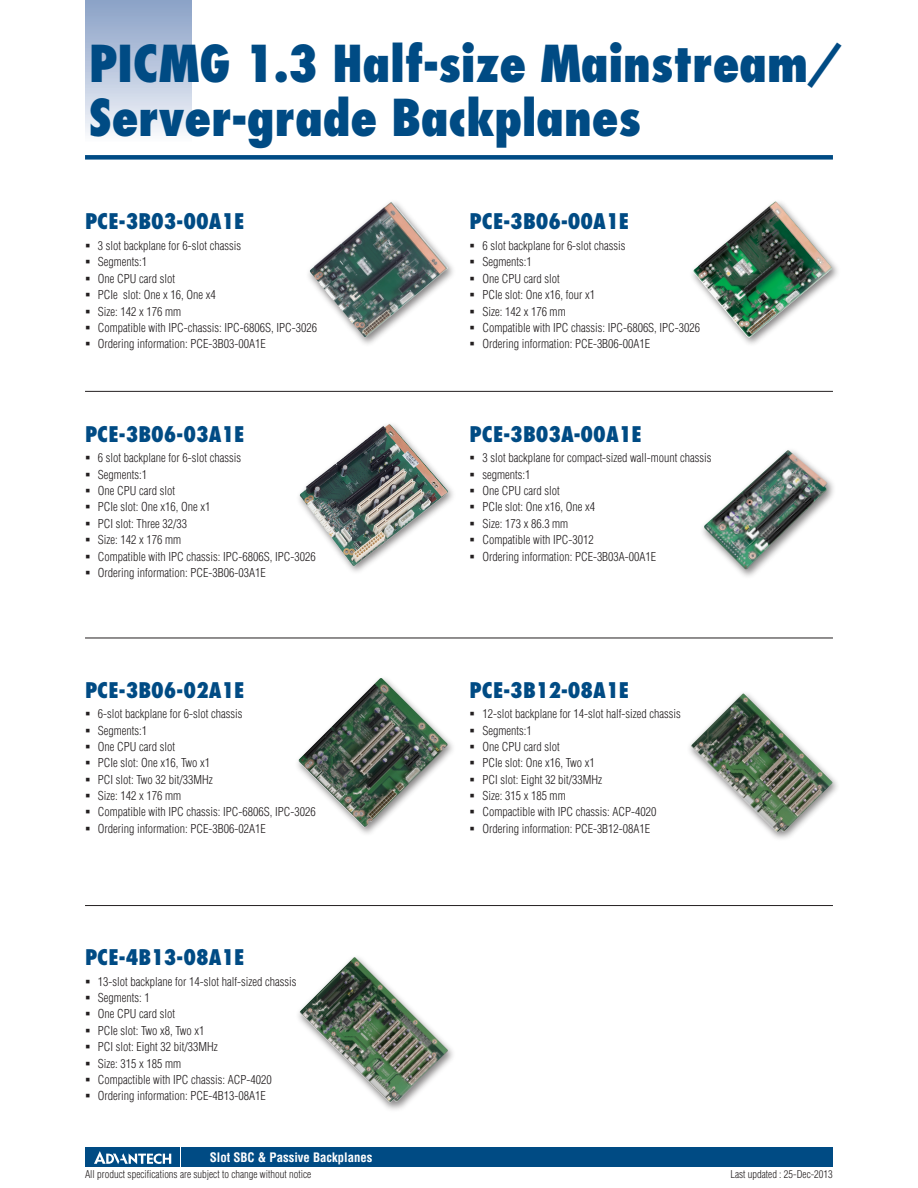
<style>
.page{position:relative;width:918px;height:1188px;background:#fff}
.page>*{position:absolute;margin:0;border:0;box-sizing:border-box;transform-origin:0 0}
.t1{font:800 condensed 49.5px/54px "Futura";letter-spacing:-.01em;color:#004b84}
.t2{font:800 condensed 21px "Futura";color:#004b84}
.t3{font:700 condensed 12.75px "Helvetica";color:#fff}
.t4{font:300 condensed 12px/16.4px "Helvetica";color:#231f20}
.t5{font:300 condensed 10.5px "Helvetica";color:#231f20}
</style>
<div class="page">
<div style="left:85px;top:155px;width:748px;height:5px;background:#004b84"></div>
<div style="left:85px;top:0;width:106px;height:143px;background:linear-gradient(to bottom,#879fc5,#fafafd)"></div>
<div style="left:182px;top:1147px;width:651px;height:20px;background:#004b84"></div>
<div style="left:85px;top:1147px;width:95px;height:20px;background:#004b84"></div>
<svg style="left:94px;top:1151px;width:77px;height:13px"></svg>
<img style="left:299px;top:424px;width:154px;height:148px">
<hr style="left:85px;top:391px;width:748px;height:1px;background:#231f20">
<hr style="left:85px;top:638px;width:748px;height:1px;background:#231f20">
<hr style="left:85px;top:905px;width:748px;height:1px;background:#231f20">
<img style="left:309px;top:202px;width:139px;height:136px">
<div style="left:688px;top:199px;width:153px;height:149px;background:#231f20;opacity:.55"></div>
<img style="left:693px;top:202px;width:133px;height:136px">
<div style="left:700px;top:447px;width:136px;height:132px;background:#231f20;opacity:.55"></div>
<img style="left:704px;top:450px;width:123px;height:120px">
<img style="left:298px;top:678px;width:150px;height:150px">
<img style="left:691px;top:694px;width:142px;height:139px">
<img style="left:299px;top:957px;width:149px;height:146px">
<h1 class="t1" style="left:89px;top:36px;width:753px">PICMG 1.3 Half-size Mainstream/<br>Server-grade Backplanes</h1>
<h2 class="t2" style="left:85px;top:208px;width:161px">PCE-3B03-00A1E</h2>
<p class="t4" style="left:98px;top:238px;width:221px">3 slot backplane for 6-slot chassis<br>Segments:1<br>One CPU card slot<br>PCIe slot: One x 16, One x4<br>Size: 142 x 176 mm<br>Compatible with IPC-chassis: IPC-6806S, IPC-3026<br>Ordering information: PCE-3B03-00A1E</p>
<h2 class="t2" style="left:85px;top:420px;width:161px">PCE-3B06-03A1E</h2>
<p class="t4" style="left:98px;top:450px;width:219px">6 slot backplane for 6-slot chassis<br>Segments:1<br>One CPU card slot<br>PCIe slot: One x16, One x1<br>PCI slot: Three 32/33<br>Size: 142 x 176 mm<br>Compatible with IPC chassis: IPC-6806S, IPC-3026<br>Ordering information: PCE-3B06-03A1E</p>
<h2 class="t2" style="left:85px;top:676px;width:161px">PCE-3B06-02A1E</h2>
<p class="t4" style="left:98px;top:706px;width:219px">6-slot backplane for 6-slot chassis<br>Segments:1<br>One CPU card slot<br>PCIe slot: One x16, Two x1<br>PCI slot: Two 32 bit/33MHz<br>Size: 142 x 176 mm<br>Compatible with IPC chassis: IPC-6806S, IPC-3026<br>Ordering information: PCE-3B06-02A1E</p>
<h2 class="t2" style="left:85px;top:944px;width:161px">PCE-4B13-08A1E</h2>
<p class="t4" style="left:98px;top:973px;width:200px">13-slot backplane for 14-slot half-sized chassis<br>Segments: 1<br>One CPU card slot<br>PCIe slot: Two x8, Two x1<br>PCI slot: Eight 32 bit/33MHz<br>Size: 315 x 185 mm<br>Compactible with IPC chassis: ACP-4020<br>Ordering information: PCE-4B13-08A1E</p>
<p class="t3" style="left:210px;top:1150px;width:164px">Slot SBC &amp; Passive Backplanes</p>
<h2 class="t2" style="left:470px;top:208px;width:161px">PCE-3B06-00A1E</h2>
<p class="t4" style="left:482px;top:238px;width:219px">6 slot backplane for 6-slot chassis<br>Segments:1<br>One CPU card slot<br>PCIe slot: One x16, four x1<br>Size: 142 x 176 mm<br>Compatible with IPC chassis: IPC-6806S, IPC-3026<br>Ordering information: PCE-3B06-00A1E</p>
<h2 class="t2" style="left:470px;top:420px;width:174px">PCE-3B03A-00A1E</h2>
<p class="t4" style="left:482px;top:450px;width:231px">3 slot backplane for compact-sized wall-mount chassis segments:1<br>One CPU card slot<br>PCIe slot: One x16, One x4<br>Size: 173 x 86.3 mm<br>Compatible with IPC-3012<br>Ordering information: PCE-3B03A-00A1E</p>
<h2 class="t2" style="left:470px;top:676px;width:161px">PCE-3B12-08A1E</h2>
<p class="t4" style="left:482px;top:706px;width:200px">12-slot backplane for 14-slot half-sized chassis<br>Segments:1<br>One CPU card slot<br>PCIe slot: One x16, Two x1<br>PCI slot: Eight 32 bit/33MHz<br>Size: 315 x 185 mm<br>Compactible with IPC chassis: ACP-4020<br>Ordering information: PCE-3B12-08A1E</p>
<p class="t5" style="left:85px;top:1168px;width:228px">All product specifications are subject to change without notice</p>
<p class="t5" style="left:730px;top:1168px;width:104px">Last updated : 25-Dec-2013</p>
</div>
